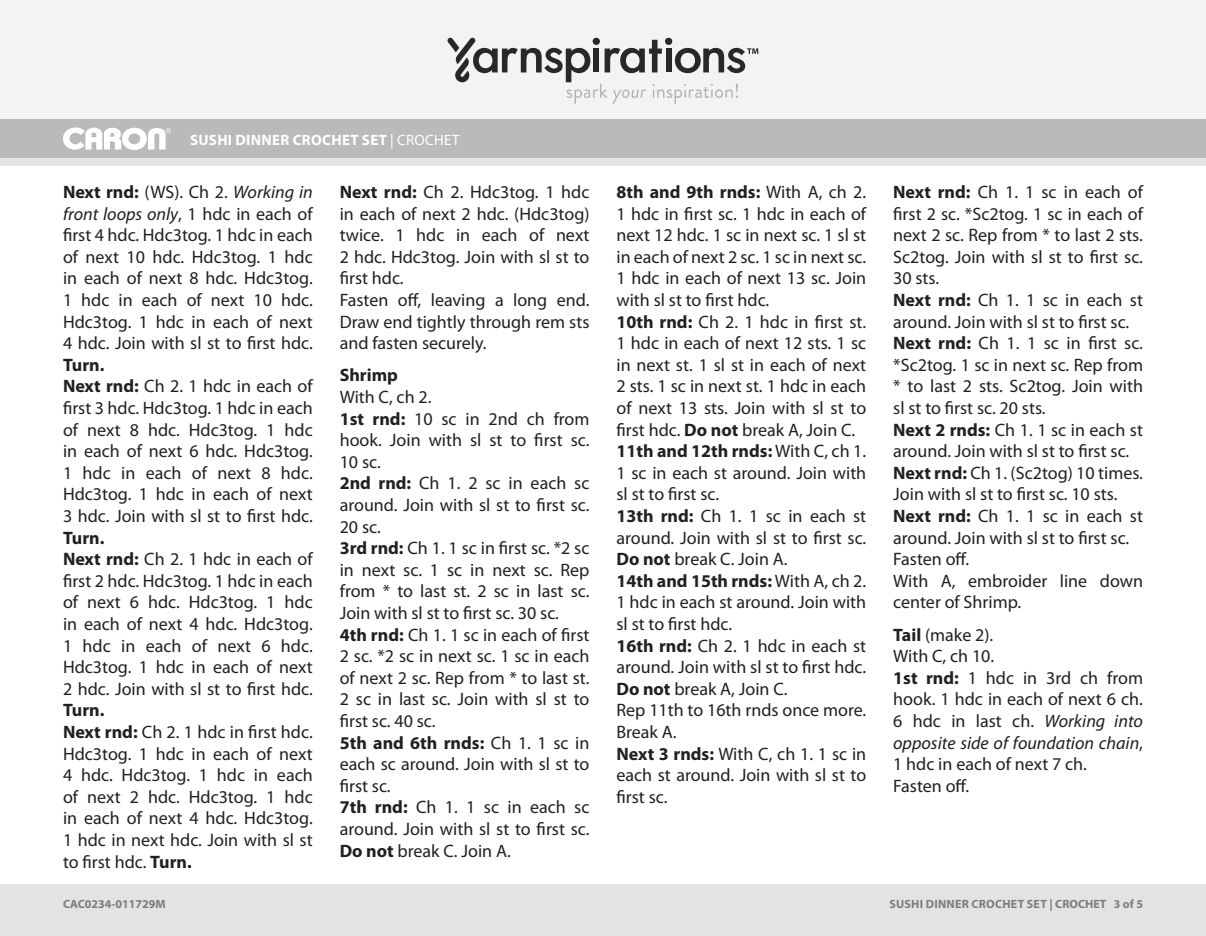
<style>
.page{position:relative;width:1206px;height:936px;background:#fff}
.page>*{position:absolute;margin:0;border:0;box-sizing:border-box;transform-origin:0 0}
.Instructions{font:18px/21.6px "Myriad Pro";color:#231f20;text-align:justify}
.Body{font:18px/21.6px "Myriad Pro";color:#231f20}
.Instructions-2{font:700 18px "Myriad Pro";color:#231f20}
.Pattern_Title{font:700 15px "Myriad Pro";letter-spacing:.02em;color:#fff}
.t1{font:700 12px "Myriad Pro";letter-spacing:.005em;color:#7d7d7d}
.s1{font-weight:400}
.s2{font-weight:700}
.s3{font-style:italic}
</style>
<div class="page">
<div style="left:0;top:884px;width:1206px;height:52px;background:#e4e3e3"></div>
<div style="left:0;top:158px;width:1206px;height:8px;background:#e4e3e3"></div>
<div style="left:0;top:0;width:1206px;height:120px;background:#f2f3f4"></div>
<div style="left:0;top:120px;width:1206px;height:38px;background:#bbbaba"></div>
<svg style="left:63px;top:128px;width:108px;height:22px"></svg>
<svg style="left:447px;top:38px;width:311px;height:66px"></svg>
<p class="Pattern_Title" style="left:190px;top:130px;width:271px">SUSHI DINNER CROCHET SET <span class="s1">| CROCHET</span></p>
<p class="Instructions" style="left:63px;top:182px;width:251px"><span class="s2">Next rnd:</span> (WS). Ch 2. <span class="s3">Working in front loops only</span>, 1 hdc in each of first 4 hdc. Hdc3tog. 1 hdc in each of next 10 hdc. Hdc3tog. 1 hdc in each of next 8 hdc. Hdc3tog.<br>1 hdc in each of next 10 hdc.<br>Hdc3tog. 1 hdc in each of next 4 hdc. Join with sl st to first hdc.<br><span class="s2">Turn.</span></p>
<p class="Instructions" style="left:63px;top:376px;width:251px"><span class="s2">Next rnd:</span> Ch 2. 1 hdc in each of first 3 hdc. Hdc3tog. 1 hdc in each of next 8 hdc. Hdc3tog. 1 hdc in each of next 6 hdc. Hdc3tog.<br>1 hdc in each of next 8 hdc.<br>Hdc3tog. 1 hdc in each of next 3 hdc. Join with sl st to first hdc.<br><span class="s2">Turn.</span></p>
<p class="Instructions" style="left:63px;top:549px;width:251px"><span class="s2">Next rnd:</span> Ch 2. 1 hdc in each of first 2 hdc. Hdc3tog. 1 hdc in each of next 6 hdc. Hdc3tog. 1 hdc in each of next 4 hdc. Hdc3tog.<br>1 hdc in each of next 6 hdc.<br>Hdc3tog. 1 hdc in each of next 2 hdc. Join with sl st to first hdc.<br><span class="s2">Turn.</span></p>
<p class="Instructions" style="left:63px;top:722px;width:251px"><span class="s2">Next rnd:</span> Ch 2. 1 hdc in first hdc.<br>Hdc3tog. 1 hdc in each of next 4 hdc. Hdc3tog. 1 hdc in each of next 2 hdc. Hdc3tog. 1 hdc in each of next 4 hdc. Hdc3tog.<br>1 hdc in next hdc. Join with sl st to first hdc. <span class="s2">Turn.</span></p>
<p class="Instructions" style="left:340px;top:182px;width:251px"><span class="s2">Next rnd:</span> Ch 2. Hdc3tog. 1 hdc in each of next 2 hdc. (Hdc3tog) twice. 1 hdc in each of next 2 hdc. Hdc3tog. Join with sl st to first hdc.</p>
<p class="Body" style="left:340px;top:290px;width:251px;text-align:justify">Fasten off, leaving a long end.<br>Draw end tightly through rem sts and fasten securely.</p>
<p class="Instructions-2" style="left:340px;top:363px;width:60px">Shrimp</p>
<p class="Body" style="left:340px;top:386px;width:93px">With C, ch 2.</p>
<p class="Instructions" style="left:340px;top:408px;width:251px"><span class="s2">1st rnd:</span> 10 sc in 2nd ch from hook. Join with sl st to first sc.<br>10 sc.</p>
<p class="Instructions" style="left:340px;top:473px;width:251px"><span class="s2">2nd rnd:</span> Ch 1. 2 sc in each sc around. Join with sl st to first sc.<br>20 sc.</p>
<p class="Instructions" style="left:340px;top:538px;width:251px"><span class="s2">3rd rnd:</span> Ch 1. 1 sc in first sc. *2 sc in next sc. 1 sc in next sc. Rep from * to last st. 2 sc in last sc.<br>Join with sl st to first sc. 30 sc.</p>
<p class="Instructions" style="left:340px;top:624px;width:251px"><span class="s2">4th rnd:</span> Ch 1. 1 sc in each of first 2 sc. *2 sc in next sc. 1 sc in each of next 2 sc. Rep from * to last st.<br>2 sc in last sc. Join with sl st to first sc. 40 sc.</p>
<p class="Instructions" style="left:340px;top:732px;width:251px"><span class="s2">5th and 6th rnds:</span> Ch 1. 1 sc in each sc around. Join with sl st to first sc.</p>
<p class="Instructions" style="left:340px;top:797px;width:251px"><span class="s2">7th rnd:</span> Ch 1. 1 sc in each sc around. Join with sl st to first sc.<br><span class="s2">Do not</span> break C. Join A.</p>
<p class="Instructions" style="left:616px;top:182px;width:251px"><span class="s2">8th and 9th rnds:</span> With A, ch 2.<br>1 hdc in first sc. 1 hdc in each of next 12 hdc. 1 sc in next sc. 1 sl st in each of next 2 sc. 1 sc in next sc.<br>1 hdc in each of next 13 sc. Join with sl st to first hdc.</p>
<p class="Instructions" style="left:616px;top:311px;width:251px"><span class="s2">10th rnd:</span> Ch 2. 1 hdc in first st.<br>1 hdc in each of next 12 sts. 1 sc in next st. 1 sl st in each of next 2 sts. 1 sc in next st. 1 hdc in each of next 13 sts. Join with sl st to first hdc. <span class="s2">Do not</span> break A, Join C.</p>
<p class="Instructions" style="left:616px;top:441px;width:251px"><span class="s2">11th and 12th rnds:</span> With C, ch 1.<br>1 sc in each st around. Join with sl st to first sc.</p>
<p class="Instructions" style="left:616px;top:506px;width:251px"><span class="s2">13th rnd:</span> Ch 1. 1 sc in each st around. Join with sl st to first sc.<br><span class="s2">Do not</span> break C. Join A.</p>
<p class="Instructions" style="left:616px;top:570px;width:251px"><span class="s2">14th and 15th rnds:</span> With A, ch 2.<br>1 hdc in each st around. Join with sl st to first hdc.</p>
<p class="Instructions" style="left:616px;top:635px;width:251px"><span class="s2">16th rnd:</span> Ch 2. 1 hdc in each st around. Join with sl st to first hdc.<br><span class="s2">Do not</span> break A, Join C.</p>
<p class="Body" style="left:616px;top:700px;width:251px">Rep 11th to 16th rnds once more.<br>Break A.</p>
<p class="Instructions" style="left:616px;top:743px;width:251px"><span class="s2">Next 3 rnds:</span> With C, ch 1. 1 sc in each st around. Join with sl st to first sc.</p>
<p class="Instructions" style="left:893px;top:182px;width:251px"><span class="s2">Next rnd:</span> Ch 1. 1 sc in each of first 2 sc. *Sc2tog. 1 sc in each of next 2 sc. Rep from * to last 2 sts.<br>Sc2tog. Join with sl st to first sc.<br>30 sts.</p>
<p class="Instructions" style="left:893px;top:290px;width:251px"><span class="s2">Next rnd:</span> Ch 1. 1 sc in each st around. Join with sl st to first sc.</p>
<p class="Instructions" style="left:893px;top:333px;width:251px"><span class="s2">Next rnd:</span> Ch 1. 1 sc in first sc. *Sc2tog. 1 sc in next sc. Rep from * to last 2 sts. Sc2tog. Join with sl st to first sc. 20 sts.</p>
<p class="Instructions" style="left:893px;top:419px;width:251px"><span class="s2">Next 2 rnds:</span> Ch 1. 1 sc in each st around. Join with sl st to first sc.</p>
<p class="Instructions" style="left:893px;top:462px;width:251px"><span class="s2">Next rnd:</span> Ch 1. (Sc2tog) 10 times.<br>Join with sl st to first sc. 10 sts.</p>
<p class="Instructions" style="left:893px;top:506px;width:251px"><span class="s2">Next rnd:</span> Ch 1. 1 sc in each st around. Join with sl st to first sc.</p>
<p class="Body" style="left:893px;top:549px;width:77px">Fasten off.</p>
<p class="Body" style="left:893px;top:570px;width:251px">With A, embroider line down center of Shrimp.</p>
<p class="Instructions" style="left:893px;top:624px;width:102px"><span class="s2">Tail</span> (make 2).</p>
<p class="Body" style="left:893px;top:646px;width:102px">With C, ch 10.</p>
<p class="Instructions" style="left:893px;top:667px;width:251px"><span class="s2">1st rnd:</span> 1 hdc in 3rd ch from hook. 1 hdc in each of next 6 ch.<br>6 hdc in last ch. <span class="s3">Working into opposite side of foundation chain</span>, 1 hdc in each of next 7 ch.</p>
<p class="Body" style="left:893px;top:775px;width:77px">Fasten off.</p>
<p class="t1" style="left:63px;top:896px;width:104px">CAC0234-011729M</p>
<p class="t1" style="left:889px;top:896px;width:255px">SUSHI DINNER CROCHET SET | CROCHET 3 of 5</p>
</div>
